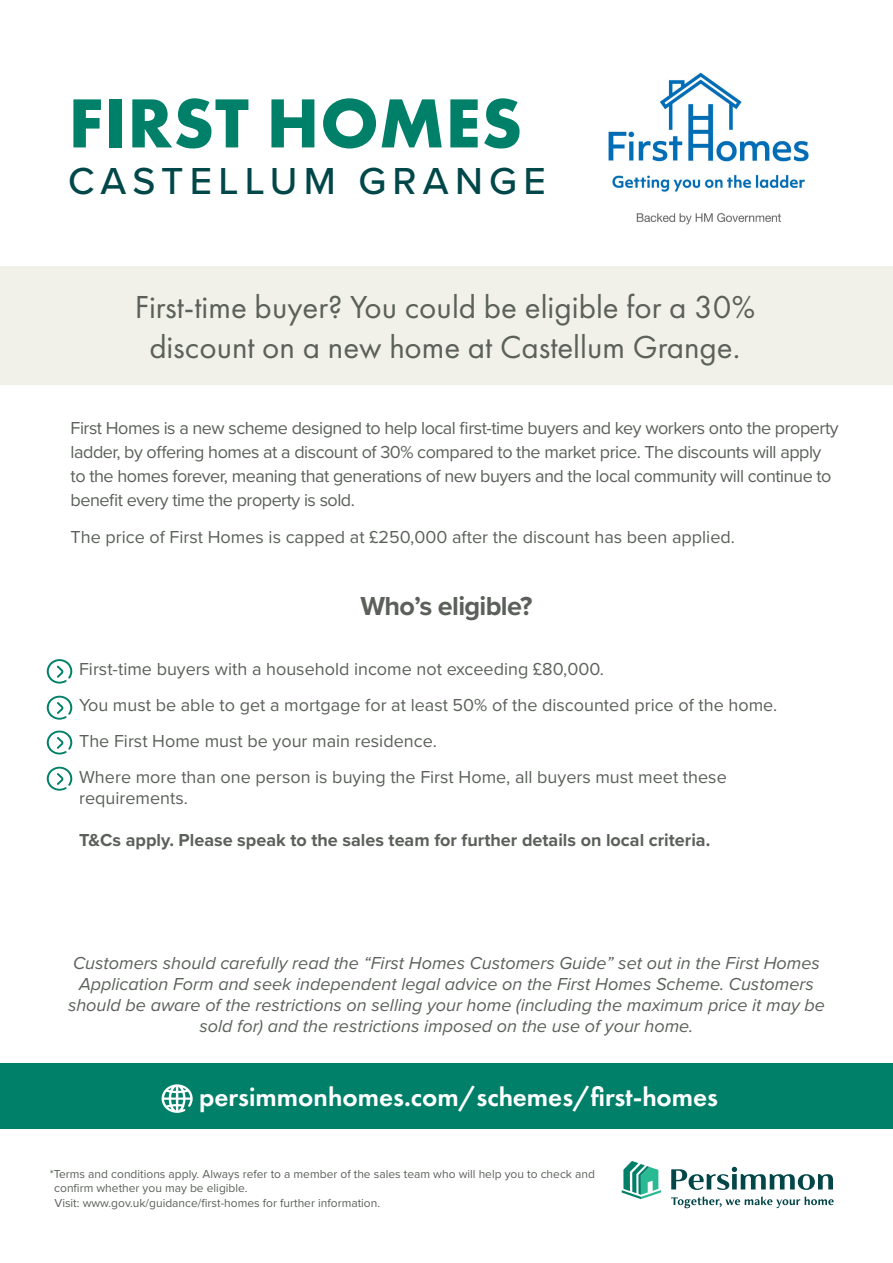
<style>
.page{position:relative;width:893px;height:1263px;background:#fff}
.page>*{position:absolute;margin:0;border:0;box-sizing:border-box;transform-origin:0 0}
.t1{font:700 72px "Futura PT";letter-spacing:.01em;color:#008068}
.t2{font:500 39px "Proxima Nova";letter-spacing:.16em;color:#004749}
.t3{font:33px "Futura PT";color:#5b615a}
.t4{font:600 27px "Futura PT";color:#fff}
.t5{font:700 27px "Proxima Nova";letter-spacing:-.025em;color:#5b615a}
.t6{font:18px/21px "Proxima Nova";color:#5b615a}
.t7{font:18px/24px "Proxima Nova";letter-spacing:-.025em;color:#5b615a}
.t8{font:italic 18px/21px "Proxima Nova";color:#5b615a;text-align:center}
.t9{font:700 18px "Proxima Nova";color:#5b615a}
.t10{font:12px/14.4px "Proxima Nova";color:#5b615a}
</style>
<div class="page">
<div style="left:0;top:267px;width:893px;height:118px;background:#f1f1e9"></div>
<div style="left:0;top:1063px;width:893px;height:65px;background:#008068"></div>
<img style="left:608px;top:72px;width:201px;height:153px">
<svg style="left:622px;top:1161px;width:39px;height:38px"></svg>
<svg style="left:671px;top:1167px;width:162px;height:23px"></svg>
<svg style="left:671px;top:1196px;width:163px;height:12px"></svg>
<svg style="left:162px;top:1084px;width:31px;height:29px"></svg>
<svg style="left:47px;top:730px;width:25px;height:24px"></svg>
<svg style="left:47px;top:696px;width:25px;height:24px"></svg>
<svg style="left:47px;top:659px;width:25px;height:25px"></svg>
<svg style="left:47px;top:767px;width:25px;height:24px"></svg>
<p class="t1" style="left:68px;top:77px;width:455px">FIRST HOMES</p>
<p class="t2" style="left:68px;top:152px;width:479px">CASTELLUM GRANGE</p>
<p class="t3" style="left:135px;top:288px;width:622px">First-time buyer? You could be eligible for a 30%</p>
<p class="t3" style="left:149px;top:327px;width:592px">discount on a new home at Castellum Grange.</p>
<p class="t7" style="left:71px;top:415px;width:769px">First Homes is a new scheme designed to help local first-time buyers and key workers onto the property ladder, by offering homes at a discount of 30% compared to the market price. The discounts will apply to the homes forever, meaning that generations of new buyers and the local community will continue to benefit every time the property is sold.</p>
<p class="t6" style="left:71px;top:526px;width:666px">The price of First Homes is capped at £250,000 after the discount has been applied.</p>
<p class="t5" style="left:360px;top:585px;width:174px">Who’s eligible?</p>
<p class="t6" style="left:79px;top:658px;width:526px">First-time buyers with a household income not exceeding £80,000.</p>
<p class="t6" style="left:79px;top:694px;width:700px">You must be able to get a mortgage for at least 50% of the discounted price of the home.</p>
<p class="t6" style="left:79px;top:730px;width:359px">The First Home must be your main residence.</p>
<p class="t6" style="left:79px;top:766px;width:649px">Where more than one person is buying the First Home, all buyers must meet these requirements.</p>
<p class="t9" style="left:79px;top:827px;width:633px">T&amp;Cs apply. Please speak to the sales team for further details on local criteria.</p>
<p class="t8" style="left:68px;top:952px;width:758px">Customers should carefully read the “First Homes Customers Guide” set out in the First Homes Application Form and seek independent legal advice on the First Homes Scheme. Customers should be aware of the restrictions on selling your home (including the maximum price it may be sold for) and the restrictions imposed on the use of your home.</p>
<p class="t4" style="left:199px;top:1080px;width:520px">persimmonhomes.com/schemes/first-homes</p>
<p class="t10" style="left:54px;top:1166px;width:542px;text-indent:-5px">*Terms and conditions apply. Always refer to a member of the sales team who will help you to check and confirm whether you may be eligible.</p>
<p class="t10" style="left:54px;top:1195px;width:327px">Visit: www.gov.uk/guidance/first-homes for further information.</p>
</div>
